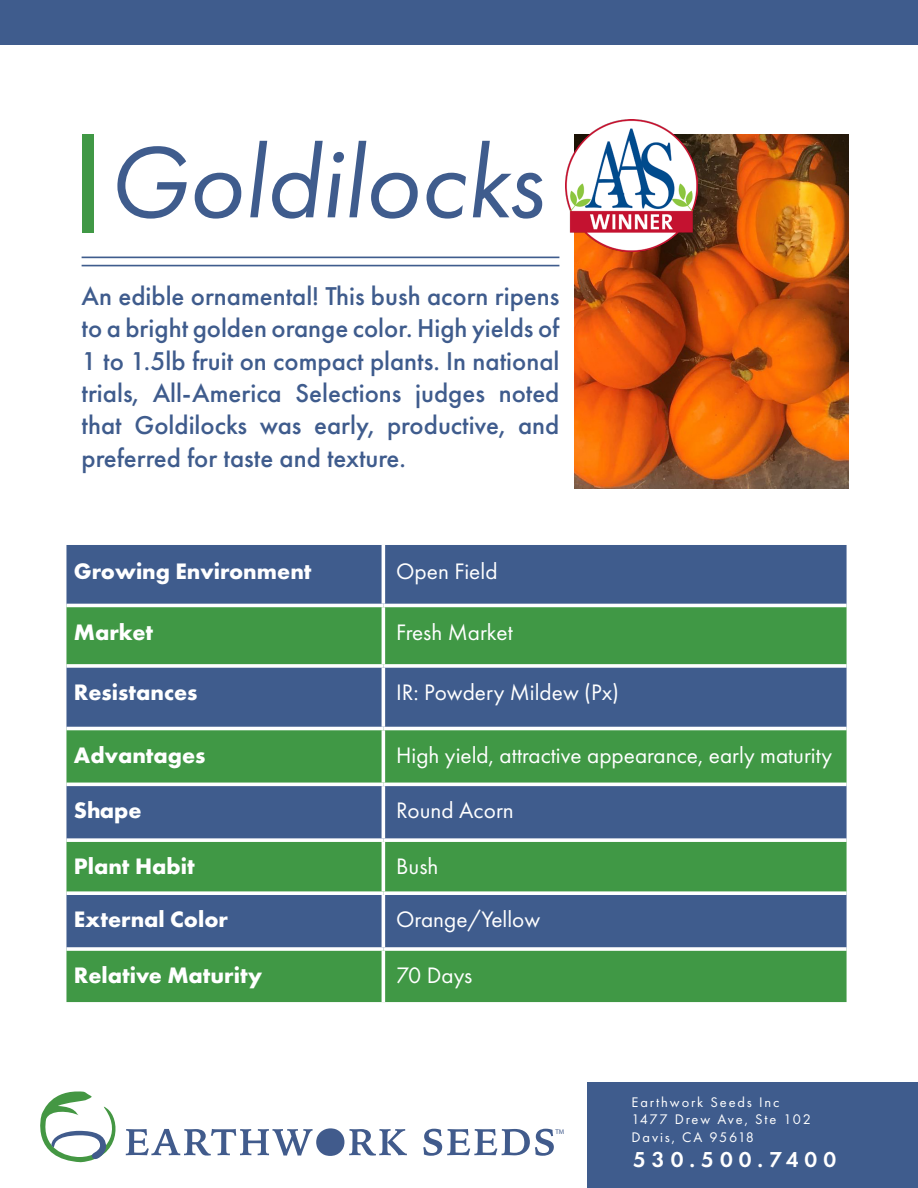
<style>
.page{position:relative;width:918px;height:1188px;background:#fff}
.page>*{position:absolute;margin:0;border:0;box-sizing:border-box;transform-origin:0 0}
.t1{font:italic 105px "Futura PT";color:#3f5c8d}
.t2{font:500 26.7px/32.4px "Futura PT";color:#3f5c8d;text-align:justify}
.t3{font:23.25px "Futura PT";color:#fff}
.t4{font:700 23.25px "Futura PT";color:#fff}
.t5{font:600 22.5px "Futura PT";letter-spacing:.27em;color:#fff}
.t6{font:14.4px "Futura PT";letter-spacing:.13em;color:#fff}
.t7{font:6.75px "Myriad Pro";color:#415b8c}
</style>
<div class="page">
<div style="left:0;top:0;width:918px;height:44px;background:#3f5c8d"></div>
<div style="left:587px;top:1082px;width:331px;height:106px;background:#3f5c8d"></div>
<div style="left:82px;top:134px;width:12px;height:99px;background:#409845"></div>
<hr style="left:82px;top:257px;width:477px;height:1px;background:#3f5c8d">
<hr style="left:82px;top:265px;width:477px;height:1px;background:#3f5c8d">
<div style="left:66px;top:545px;width:781px;height:59px;background:#3f5c8d"></div>
<svg style="left:66px;top:607px;width:781px;height:395px;background:#407e65"></svg>
<svg style="left:66px;top:947px;width:317px;height:4px"></svg>
<svg style="left:383px;top:947px;width:464px;height:4px"></svg>
<svg style="left:66px;top:891px;width:317px;height:4px"></svg>
<svg style="left:383px;top:891px;width:464px;height:4px"></svg>
<svg style="left:66px;top:838px;width:317px;height:4px"></svg>
<svg style="left:383px;top:838px;width:464px;height:4px"></svg>
<hr style="left:66px;top:783px;width:317px;height:3px;background:#fff">
<hr style="left:383px;top:783px;width:464px;height:3px;background:#fff">
<hr style="left:66px;top:727px;width:317px;height:3px;background:#fff">
<hr style="left:383px;top:727px;width:464px;height:3px;background:#fff">
<svg style="left:66px;top:664px;width:317px;height:4px"></svg>
<svg style="left:383px;top:664px;width:464px;height:4px"></svg>
<hr style="left:382px;top:545px;width:3px;height:59px;background:#fff">
<hr style="left:382px;top:607px;width:3px;height:57px;background:#fff">
<hr style="left:382px;top:668px;width:3px;height:59px;background:#fff">
<hr style="left:382px;top:730px;width:3px;height:53px;background:#fff">
<hr style="left:382px;top:786px;width:3px;height:52px;background:#fff">
<hr style="left:382px;top:842px;width:3px;height:49px;background:#fff">
<hr style="left:382px;top:895px;width:3px;height:52px;background:#fff">
<hr style="left:382px;top:951px;width:3px;height:51px;background:#fff">
<svg style="left:423px;top:1129px;width:131px;height:27px"></svg>
<svg style="left:40px;top:1091px;width:367px;height:72px"></svg>
<img style="left:575px;top:134px;width:273px;height:354px">
<img style="left:565px;top:120px;width:133px;height:132px">
<p class="t1" style="left:108px;top:120px;width:437px">Goldilocks</p>
<p class="t2" style="left:82px;top:280px;width:479px">An edible ornamental! This bush acorn ripens to a bright golden orange color. High yields of 1 to 1.5lb fruit on compact plants. In national trials, All-America Selections judges noted that Goldilocks was early, productive, and preferred for taste and texture.</p>
<p class="t4" style="left:74px;top:556px;width:239px">Growing Environment</p>
<p class="t3" style="left:396px;top:558px;width:103px">Open Field</p>
<p class="t4" style="left:74px;top:617px;width:81px">Market</p>
<p class="t3" style="left:396px;top:618px;width:118px">Fresh Market</p>
<p class="t4" style="left:74px;top:677px;width:125px">Resistances</p>
<p class="t3" style="left:396px;top:679px;width:224px">IR: Powdery Mildew (Px)</p>
<p class="t4" style="left:74px;top:740px;width:133px">Advantages</p>
<p class="t3" style="left:396px;top:741px;width:437px">High yield, attractive appearance, early maturity</p>
<p class="t4" style="left:74px;top:796px;width:69px">Shape</p>
<p class="t3" style="left:396px;top:797px;width:119px">Round Acorn</p>
<p class="t4" style="left:74px;top:852px;width:122px">Plant Habit</p>
<p class="t3" style="left:396px;top:853px;width:44px">Bush</p>
<p class="t4" style="left:74px;top:905px;width:156px">External Color</p>
<p class="t3" style="left:396px;top:906px;width:146px">Orange/Yellow</p>
<p class="t4" style="left:74px;top:960px;width:190px">Relative Maturity</p>
<p class="t3" style="left:396px;top:962px;width:78px">70 Days</p>
<p class="t7" style="left:555px;top:1127px;width:10px">TM</p>
<p class="t6" style="left:632px;top:1094px;width:150px">Earthwork Seeds Inc</p>
<p class="t6" style="left:632px;top:1111px;width:181px">1477 Drew Ave, Ste 102</p>
<p class="t6" style="left:632px;top:1128px;width:124px">Davis, CA 95618</p>
<p class="t5" style="left:633px;top:1145px;width:205px">530.500.7400</p>
</div>
